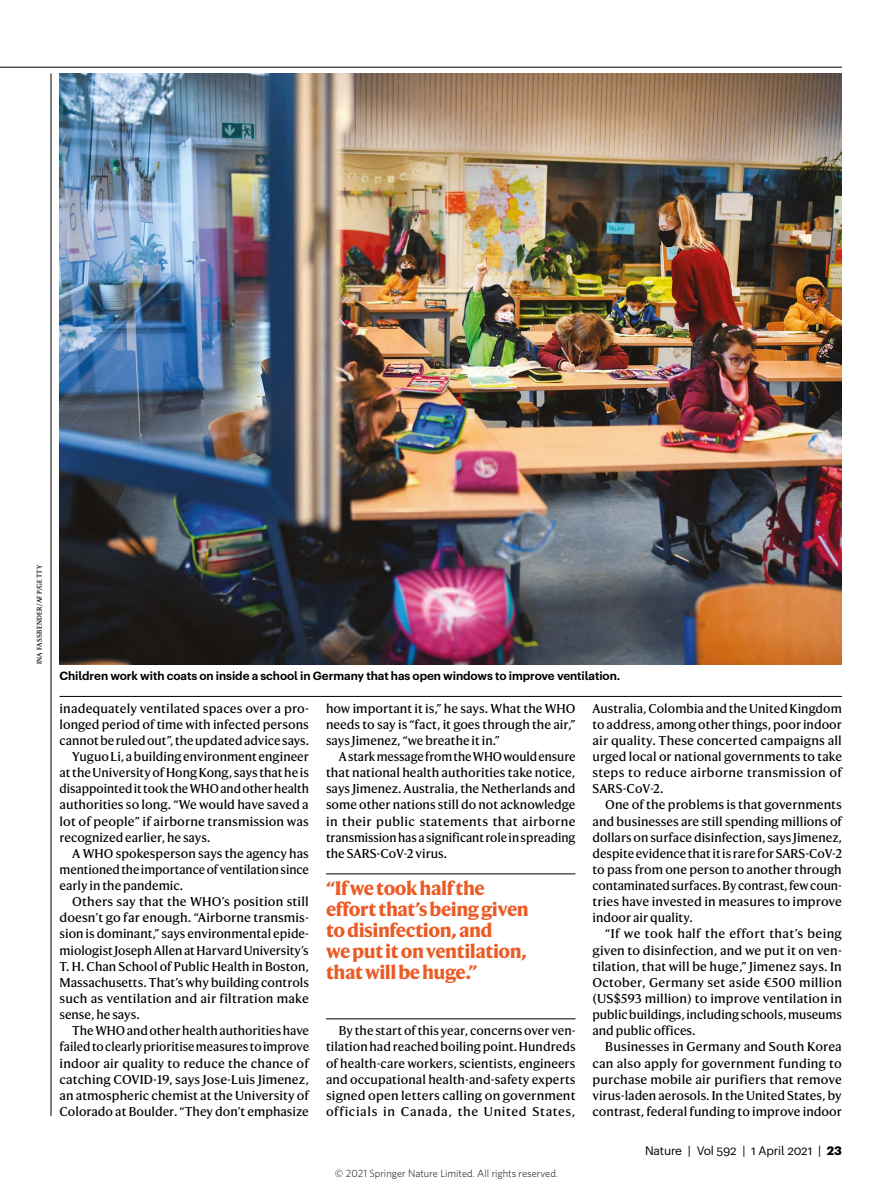
<style>
.page{position:relative;width:893px;height:1187px;background:#fff}
.page>*{position:absolute;margin:0;border:0;box-sizing:border-box;transform-origin:0 0}
.t1{font:700 18.75px/21px "Harding Text";letter-spacing:-.025em;color:#eb5b25}
.t2{font:12.3px/16.2px "Harding Text";color:#000;text-align:justify}
.t3{font:12px "Graphik Naturel";letter-spacing:-.01em;color:#000}
.t4{font:600 11.7px "Graphik Naturel";letter-spacing:-.005em;color:#000}
.t5{font:300 10.5px "Whitney";color:#000}
.t6{font:6.75px "Harding Text";letter-spacing:.05em;color:#000}
.s1{font-weight:700}
</style>
<div class="page">
<img style="left:60px;top:73px;width:782px;height:591px">
<hr style="left:60px;top:696px;width:782px;height:1px;background:#000">
<hr style="left:326px;top:1018px;width:249px;height:1px;background:#000">
<hr style="left:326px;top:873px;width:249px;height:1px;background:#000">
<hr style="left:51px;top:73px;width:1px;height:1042px;background:#000">
<hr style="left:0;top:67px;width:842px;height:1px;background:#000">
<p class="t6" style="left:35px;top:664px;width:101px;rotate:-90deg">INA FASSBENDER/AFP/GETTY</p>
<p class="t4" style="left:60px;top:667px;width:562px">Children work with coats on inside a school in Germany that has open windows to improve ventilation.</p>
<p class="t2" style="left:60px;top:700px;width:251px">inadequately ventilated spaces over a pro-</p>
<p class="t2" style="left:60px;top:716px;width:251px">longed period of time with infected persons</p>
<p class="t2" style="left:60px;top:732px;width:251px">cannot be ruled out”, the updated advice says.</p>
<p class="t2" style="left:72px;top:748px;width:238px">Yuguo Li, a building environment engineer</p>
<p class="t2" style="left:60px;top:764px;width:251px">at the University of Hong Kong, says that he is</p>
<p class="t2" style="left:60px;top:780px;width:251px">disappointed it took the WHO and other health</p>
<p class="t2" style="left:60px;top:797px;width:251px">authorities so long. “We would have saved a</p>
<p class="t2" style="left:60px;top:813px;width:251px">lot of people” if airborne transmission was</p>
<p class="t2" style="left:60px;top:829px;width:152px">recognized earlier, he says.</p>
<p class="t2" style="left:72px;top:845px;width:238px">A WHO spokesperson says the agency has</p>
<p class="t2" style="left:60px;top:861px;width:251px">mentioned the importance of ventilation since</p>
<p class="t2" style="left:60px;top:877px;width:125px">early in the pandemic.</p>
<p class="t2" style="left:72px;top:893px;width:238px">Others say that the WHO’s position still</p>
<p class="t2" style="left:60px;top:909px;width:251px">doesn’t go far enough. “Airborne transmis-</p>
<p class="t2" style="left:60px;top:926px;width:251px">sion is dominant,” says environmental epide-</p>
<p class="t2" style="left:60px;top:942px;width:251px">miologist Joseph Allen at Harvard University’s</p>
<p class="t2" style="left:60px;top:958px;width:251px">T. H. Chan School of Public Health in Boston,</p>
<p class="t2" style="left:60px;top:974px;width:251px">Massachusetts. That’s why building controls</p>
<p class="t2" style="left:60px;top:990px;width:251px">such as ventilation and air filtration make</p>
<p class="t2" style="left:60px;top:1006px;width:82px">sense, he says.</p>
<p class="t2" style="left:72px;top:1022px;width:238px">The WHO and other health authorities have</p>
<p class="t2" style="left:60px;top:1038px;width:251px">failed to clearly prioritise measures to improve</p>
<p class="t2" style="left:60px;top:1055px;width:251px">indoor air quality to reduce the chance of</p>
<p class="t2" style="left:60px;top:1071px;width:251px">catching COVID-19, says Jose-Luis Jimenez,</p>
<p class="t2" style="left:60px;top:1087px;width:251px">an atmospheric chemist at the University of</p>
<p class="t2" style="left:60px;top:1103px;width:251px">Colorado at Boulder. “They don’t emphasize</p>
<p class="t2" style="left:326px;top:700px;width:251px">how important it is,” he says. What the WHO needs to say is “fact, it goes through the air,” says Jimenez, “we breathe it in.”</p>
<p class="t2" style="left:326px;top:748px;width:251px;text-indent:13px">A stark message from the WHO would ensure that national health authorities take notice, says Jimenez. Australia, the Netherlands and some other nations still do not acknowledge in their public statements that airborne transmission has a significant role in spreading the SARS-CoV-2 virus.</p>
<h1 class="t1" style="left:326px;top:877px;width:204px">“If we took half the effort that’s being given to disinfection, and<br>we put it on ventilation, that will be huge.”</h1>
<p class="t2" style="left:326px;top:1022px;width:251px;text-indent:13px">By the start of this year, concerns over ven&shy;tilation had reached boiling point. Hundreds of health-care workers, scientists, engineers and occupational health-and-safety experts signed open letters calling on government officials in Canada, the United States,</p>
<p class="t5" style="left:335px;top:1166px;width:225px">© 2021 Springer Nature Limited. All rights reserved.</p>
<p class="t2" style="left:592px;top:700px;width:251px">Australia, Colombia and the United Kingdom to address, among other things, poor indoor air quality. These concerted campaigns all urged local or national governments to take steps to reduce airborne transmission of SARS-CoV-2.</p>
<p class="t2" style="left:592px;top:797px;width:251px;text-indent:13px">One of the problems is that governments and businesses are still spending millions of dollars on surface disinfection, says Jimenez, despite evidence that it is rare for SARS-CoV-2 to pass from one person to another through contaminated surfaces. By contrast, few coun&shy;tries have invested in measures to improve indoor air quality.</p>
<p class="t2" style="left:592px;top:926px;width:251px;text-indent:13px">“If we took half the effort that’s being given to disinfection, and we put it on ven&shy;tilation, that will be huge,” Jimenez says. In October, Germany set aside €500 million (US$593 million) to improve ventilation in public buildings, including schools, museums and public offices.</p>
<p class="t2" style="left:592px;top:1038px;width:251px;text-indent:13px">Businesses in Germany and South Korea can also apply for government funding to purchase mobile air purifiers that remove virus-laden aerosols. In the United States, by contrast, federal funding to improve indoor</p>
<p class="t3" style="left:645px;top:1141px;width:198px">Nature | Vol 592 | 1 April 2021 | <span class="s1">23</span></p>
</div>
